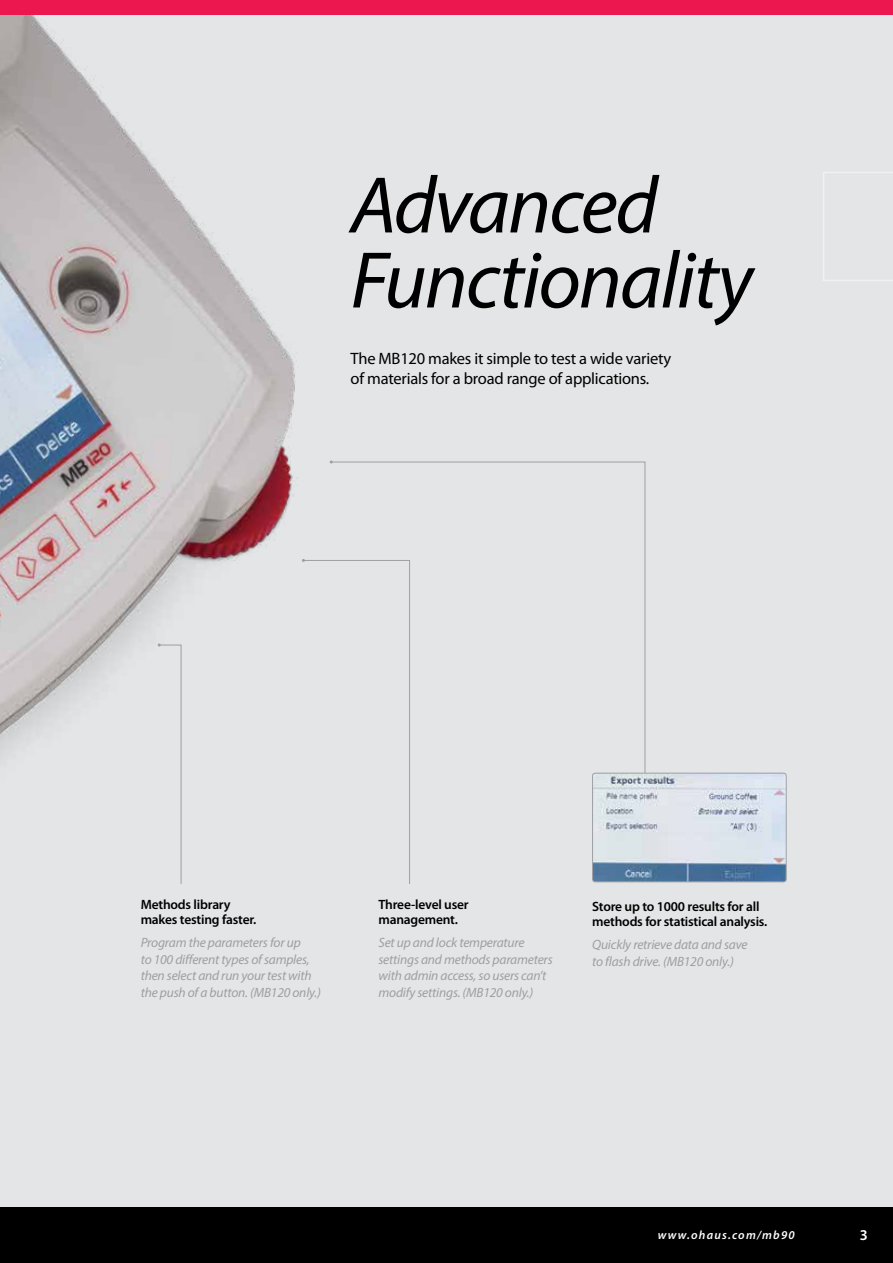
<style>
.page{position:relative;width:893px;height:1263px;background:#fff}
.page>*{position:absolute;margin:0;border:0;box-sizing:border-box;transform-origin:0 0}
.t1{font:italic 81px/75px "Myriad Pro";letter-spacing:-.025em;color:#000}
.t2{font:16.5px/19.8px "Myriad Pro";letter-spacing:-.015em;color:#000}
.t3{font:600 15px "Myriad Pro";color:#fff}
.t4{font:italic 13.5px/16.5px "Myriad Pro";letter-spacing:-.015em;color:#9d9fa2}
.t5{font:600 13.5px/15px "Myriad Pro";letter-spacing:-.015em;color:#000}
.t6{font:italic 600 12px "Myriad Pro";letter-spacing:.1em;color:#fff}
</style>
<div class="page">
<div style="left:0;top:0;width:893px;height:1259px;background:#e4e5e6"></div>
<img style="left:0;top:15px;width:599px;height:868px">
<svg style="left:158px;top:643px;width:24px;height:241px"></svg>
<svg style="left:302px;top:559px;width:108px;height:325px"></svg>
<svg style="left:330px;top:461px;width:316px;height:337px"></svg>
<img style="left:594px;top:775px;width:191px;height:105px">
<div style="left:592px;top:773px;width:195px;height:109px;border:1px solid #9d9fa2;border-radius:3px"></div>
<svg style="left:823px;top:172px;width:70px;height:109px"></svg>
<div style="left:0;top:1208px;width:893px;height:55px;background:#000"></div>
<div style="left:0;top:0;width:893px;height:15px;background:#ed174f"></div>
<h1 class="t1" style="left:351px;top:166px;width:404px">Advanced<br>Functionality</h1>
<p class="t2" style="left:351px;top:348px;width:322px">The MB120 makes it simple to test a wide variety of materials for a broad range of applications.</p>
<p class="t5" style="left:141px;top:897px;width:117px">Methods library makes testing faster.</p>
<p class="t4" style="left:141px;top:934px;width:182px">Program the parameters for up<br>to 100 different types of samples, then select and run your test with the push of a button. (MB120 only.)</p>
<p class="t5" style="left:378px;top:897px;width:92px">Three-level user management.</p>
<p class="t4" style="left:378px;top:934px;width:176px">Set up and lock temperature settings and methods parameters with admin access, so users can’t modify settings. (MB120 only.)</p>
<p class="t5" style="left:592px;top:899px;width:177px">Store up to 1000 results for all methods for statistical analysis.</p>
<p class="t4" style="left:592px;top:936px;width:157px">Quickly retrieve data and save to flash drive. (MB120 only.)</p>
<p class="t6" style="left:658px;top:1227px;width:138px">www.ohaus.com/mb90</p>
<p class="t3" style="left:860px;top:1225px;width:10px">3</p>
</div>
